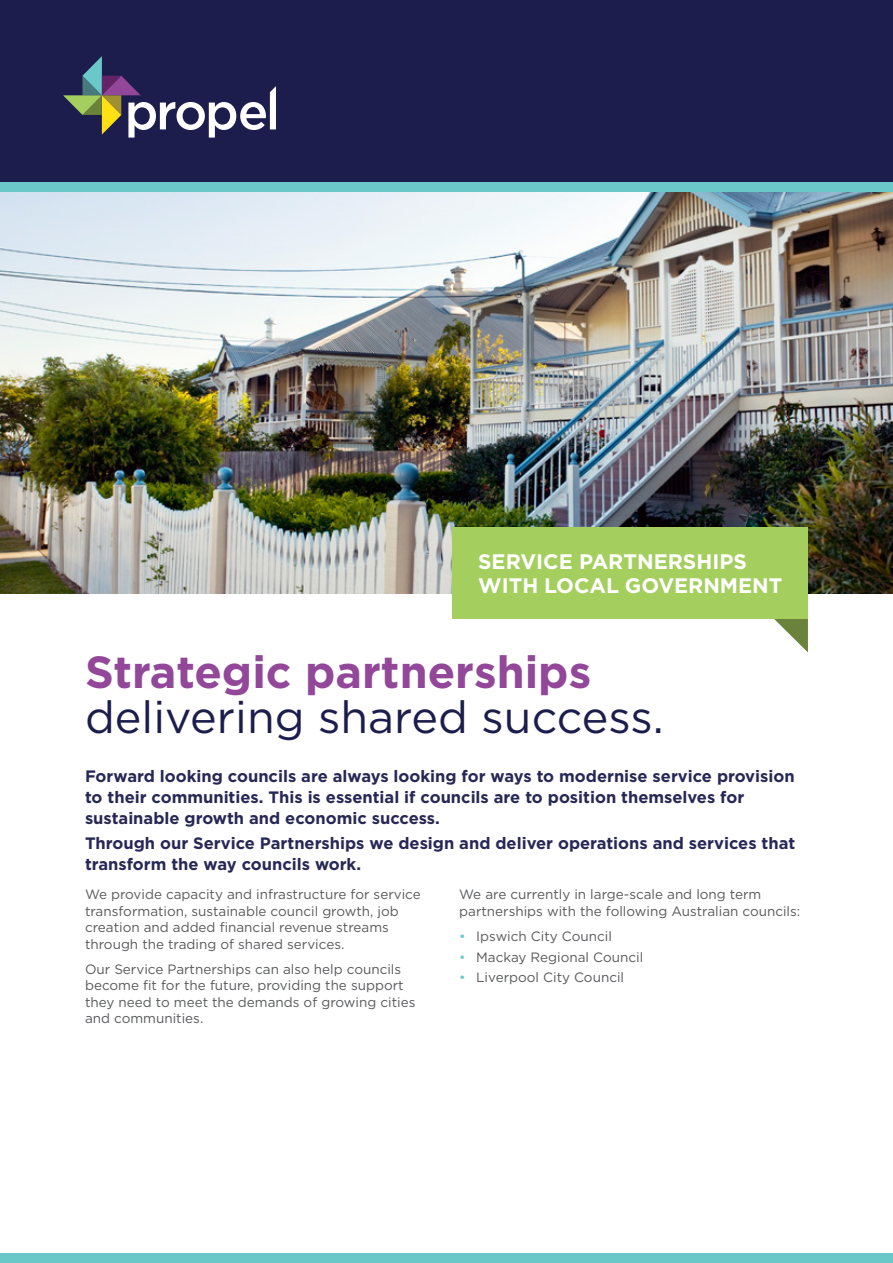
<style>
.page{position:relative;width:893px;height:1263px;background:#fff}
.page>*{position:absolute;margin:0;border:0;box-sizing:border-box;transform-origin:0 0}
.t1{font:45px/45px "Gotham";color:#1c1d4c}
.t2{font:700 21px/24px "Gotham";color:#fff}
.intro{font:700 16.5px/21px "Gotham";color:#272855}
.body{font:13.5px/16.5px "Gotham";color:#58595b}
.s1{font-weight:700;color:#924799}
.s2{color:#6ac9c8}
</style>
<div class="page">
<div style="left:0;top:0;width:893px;height:183px;background:#1c1d4c"></div>
<img style="left:0;top:192px;width:893px;height:401px">
<svg style="left:63px;top:56px;width:213px;height:82px"></svg>
<div style="left:0;top:183px;width:893px;height:9px;background:#6ac9c8"></div>
<div style="left:0;top:1254px;width:893px;height:9px;background:#6ac9c8"></div>
<svg style="left:774px;top:619px;width:34px;height:33px"></svg>
<div style="left:453px;top:527px;width:355px;height:92px;background:#a4cf5e"></div>
<p class="t2" style="left:478px;top:550px;width:306px">SERVICE PARTNERSHIPS<br>WITH LOCAL GOVERNMENT</p>
<p class="t1" style="left:85px;top:649px;width:580px"><span class="s1">Strategic partnerships </span>delivering shared success.</p>
<p class="intro" style="left:85px;top:765px;width:711px">Forward looking councils are always looking for ways to modernise service provision to their communities. This is essential if councils are to position themselves for sustainable growth and economic success.</p>
<p class="intro" style="left:85px;top:833px;width:712px">Through our Service Partnerships we design and deliver operations and services that transform the way councils work.</p>
<p class="body" style="left:85px;top:886px;width:337px">We provide capacity and infrastructure for service transformation, sustainable council growth, job creation and added financial revenue streams through the trading of shared services.</p>
<p class="body" style="left:85px;top:960px;width:332px">Our Service Partnerships can also help councils become fit for the future, providing the support they need to meet the demands of growing cities and communities.</p>
<p class="body" style="left:459px;top:886px;width:343px">We are currently in large-scale and long term partnerships with the following Australian councils:</p>
<p class="body" style="left:459px;top:927px;width:154px"><span class="s2">•</span> Ipswich City Council</p>
<p class="body" style="left:459px;top:948px;width:185px"><span class="s2">•</span> Mackay Regional Council</p>
<p class="body" style="left:459px;top:969px;width:166px"><span class="s2">•</span> Liverpool City Council</p>
</div>
